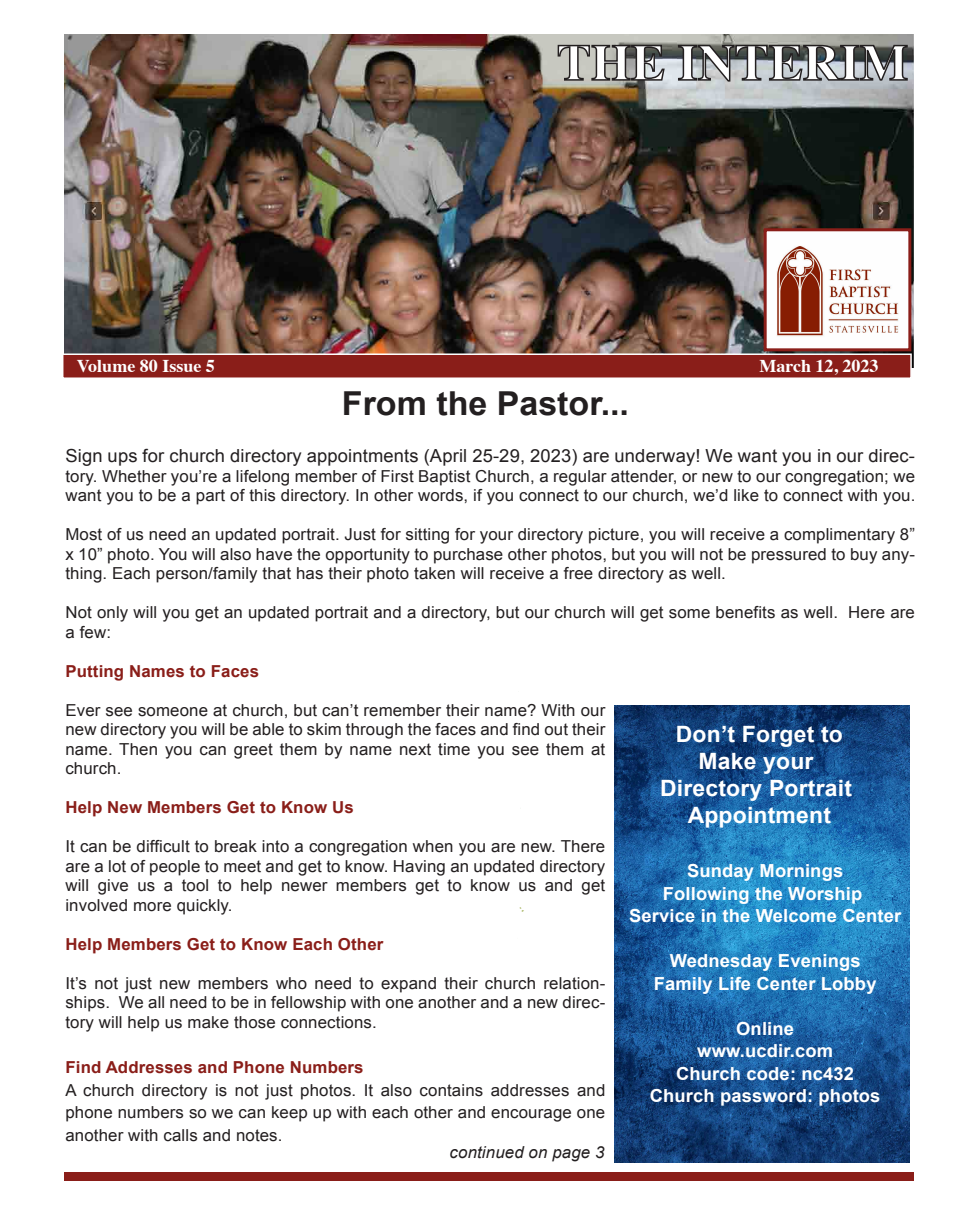
<style>
.page{position:relative;width:971px;height:1215px;background:#fff}
.page>*{position:absolute;margin:0;border:0;box-sizing:border-box;transform-origin:0 0}
.t1{font:700 50.85px "Times";color:#fff}
.t2{font:700 33px "Arial";color:#231f20}
.t3{font:700 22.5px/27px "Arial";letter-spacing:.01em;color:#fff;text-align:center}
.t4{font:700 18px/22.5px "Arial";letter-spacing:.01em;color:#fff;text-align:center}
.t5{font:18px "Arial";letter-spacing:.01em;color:#231f20}
.t6{font:700 18px "Times";color:#fff}
.t7{font:16.5px/19.5px "Arial";letter-spacing:.01em;color:#231f20;text-align:justify}
.t8{font:700 16.5px "Arial";letter-spacing:.01em;color:#8a1e19}
.t9{font:italic 16.5px "Arial";letter-spacing:.01em;color:#231f20}
</style>
<div class="page">
<img style="left:65px;top:35px;width:848px;height:332px">
<div style="left:64px;top:1172px;width:849px;height:9px;background:#8a1e19"></div>
<img style="left:767px;top:232px;width:140px;height:115px">
<div style="left:763px;top:228px;width:148px;height:123px;border:3px solid #8a1e19"></div>
<svg style="left:556px;top:44px;width:109px;height:38px;background:#8b8b88"></svg>
<svg style="left:677px;top:44px;width:231px;height:38px;background:#787c7e"></svg>
<div style="left:62px;top:353px;width:849px;height:26px;background:#8a1e19;border:2px solid #fff"></div>
<img style="left:614px;top:705px;width:295px;height:458px">
<h1 class="t1" style="left:557px;top:14px;width:352px">THE INTERIM</h1>
<p class="t6" style="left:77px;top:349px;width:139px">Volume 80 Issue 5</p>
<p class="t6" style="left:759px;top:349px;width:121px">March 12, 2023</p>
<h2 class="t2" style="left:342px;top:381px;width:288px">From the Pastor...</h2>
<p class="t5" style="left:65px;top:444px;width:851px">Sign ups for church directory appointments (April 25-29, 2023) are underway! We want you in our direc-</p>
<p class="t7" style="left:65px;top:467px;width:851px">tory. Whether you’re a lifelong member of First Baptist Church, a regular attender, or new to our congregation; we want you to be a part of this directory. In other words, if you connect to our church, we’d like to connect with you.</p>
<p class="t7" style="left:65px;top:525px;width:850px">Most of us need an updated portrait. Just for sitting for your directory picture, you will receive a complimentary 8” x 10” photo. You will also have the opportunity to purchase other photos, but you will not be pressured to buy any&shy;thing. Each person/family that has their photo taken will receive a free directory as well.</p>
<p class="t7" style="left:65px;top:603px;width:850px">Not only will you get an updated portrait and a directory, but our church will get some benefits as well. Here are a few:</p>
<p class="t8" style="left:65px;top:660px;width:195px">Putting Names to Faces</p>
<p class="t7" style="left:65px;top:701px;width:541px">Ever see someone at church, but can’t remember their name? With our new directory you will be able to skim through the faces and find out their name. Then you can greet them by name next time you see them at church.</p>
<p class="t8" style="left:65px;top:797px;width:290px">Help New Members Get to Know Us</p>
<p class="t7" style="left:65px;top:837px;width:541px">It can be difficult to break into a congregation when you are new. There are a lot of people to meet and get to know. Having an updated directory will give us a tool to help newer members get to know us and get involved more quickly.</p>
<p class="t8" style="left:65px;top:933px;width:319px">Help Members Get to Know Each Other</p>
<p class="t7" style="left:65px;top:974px;width:541px">It’s not just new members who need to expand their church relation&shy;ships. We all need to be in fellowship with one another and a new direc&shy;tory will help us make those connections.</p>
<p class="t8" style="left:65px;top:1056px;width:300px">Find Addresses and Phone Numbers</p>
<p class="t7" style="left:65px;top:1079px;width:541px;line-height:22.5px">A church directory is not just photos. It also contains addresses and phone numbers so we can keep up with each other and encourage one another with calls and notes.</p>
<h3 class="t3" style="left:660px;top:721px;width:193px">Don’t Forget to<br>Make your<br>Directory Portrait<br>Appointment</h3>
<p class="t4" style="left:629px;top:860px;width:274px">Sunday Mornings<br>Following the Worship<br>Service in the Welcome Center</p>
<p class="t4" style="left:653px;top:950px;width:224px">Wednesday Evenings<br>Family Life Center Lobby</p>
<p class="t4" style="left:649px;top:1018px;width:232px">Online<br>www.ucdir.com<br>Church code: nc432<br>Church password: photos</p>
<p class="t9" style="left:449px;top:1142px;width:156px">continued on page 3</p>
</div>
